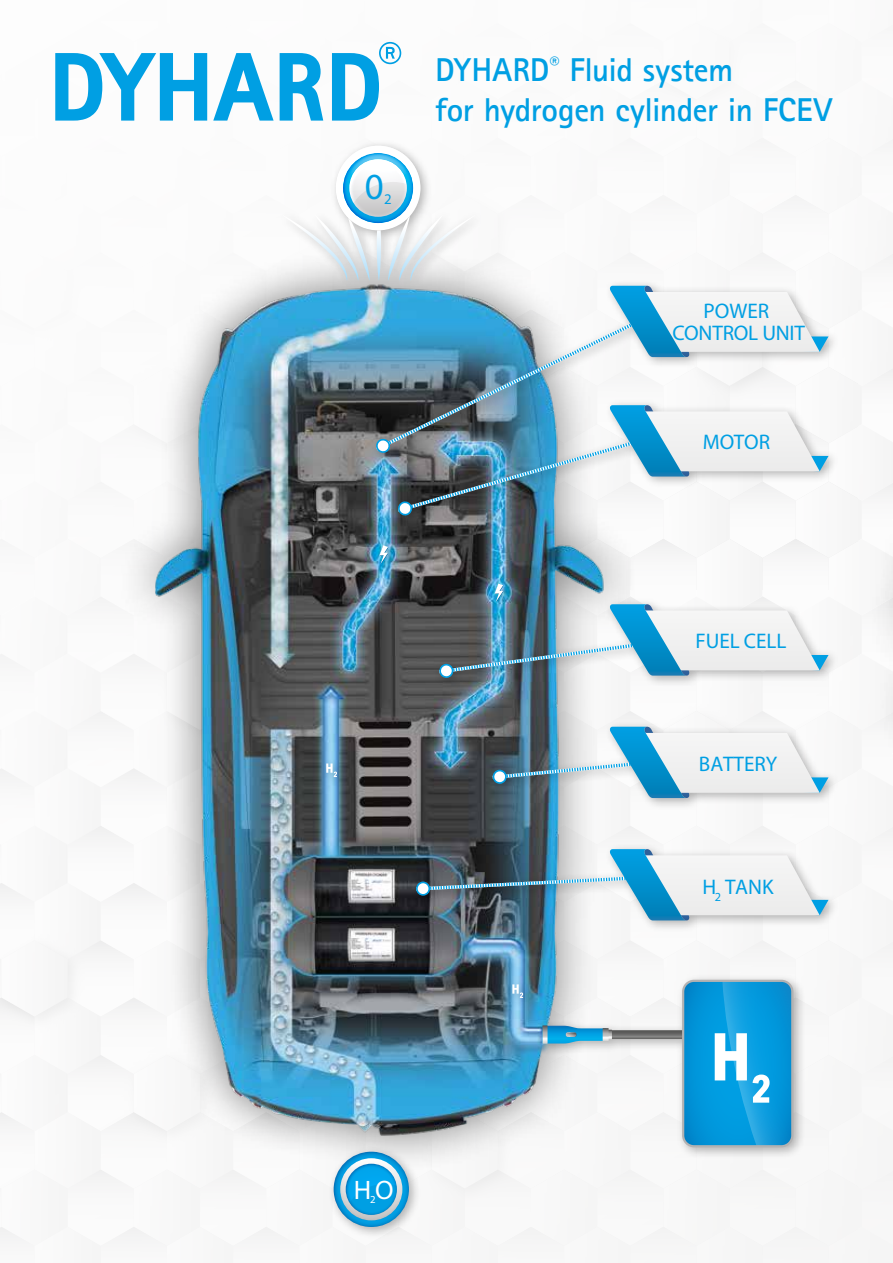
<style>
.page{position:relative;width:893px;height:1263px;background:#fff}
.page>*{position:absolute;margin:0;border:0;box-sizing:border-box;transform-origin:0 0}
.t1{font:700 36.9px "Avenir Next Condensed";color:#009fe3}
.t2{font:700 33.15px/39.8px "Agfa Rotis Sans Serif";letter-spacing:-.01em;color:#009fe3}
.t3{font:700 28.2px "Avenir Next Condensed";color:#fff}
.t4{font:700 26.85px "Avenir Next Condensed";color:#fff}
.t5{font:600 21.15px/22px "Avenir Next Condensed";color:#009fe3;text-align:center}
.t6{font:700 14.85px "Avenir Next Condensed";color:#009fe3}
.t7{font:700 10.65px "Avenir Next Condensed";color:#fff}
</style>
<div class="page">
<img style="left:0;top:41px;width:893px;height:1216px">
<p class="t1" style="left:365px;top:163px;width:20px">0</p>
<p class="t6" style="left:384px;top:190px;width:9px">2</p>
<p class="t2" style="left:435px;top:49px;width:399px">DYHARD<sup>®</sup> Fluid system<br>for hydrogen cylinder in FCEV</p>
<p class="t5" style="left:672px;top:299px;width:134px">POWER<br>CONTROL UNIT</p>
<p class="t5" style="left:703px;top:430px;width:69px">MOTOR</p>
<p class="t5" style="left:695px;top:629px;width:93px">FUEL CELL</p>
<p class="t5" style="left:699px;top:752px;width:80px">BATTERY</p>
<p class="t5" style="left:702px;top:875px;width:73px">H<sub>2</sub> TANK</p>
<p class="t4" style="left:354px;top:1173px;width:41px">HO</p>
<p class="t7" style="left:370px;top:1192px;width:7px">2</p>
<p class="t3" style="left:361px;top:1191px;width:24px">0<sub>2</sub></p>
</div>
